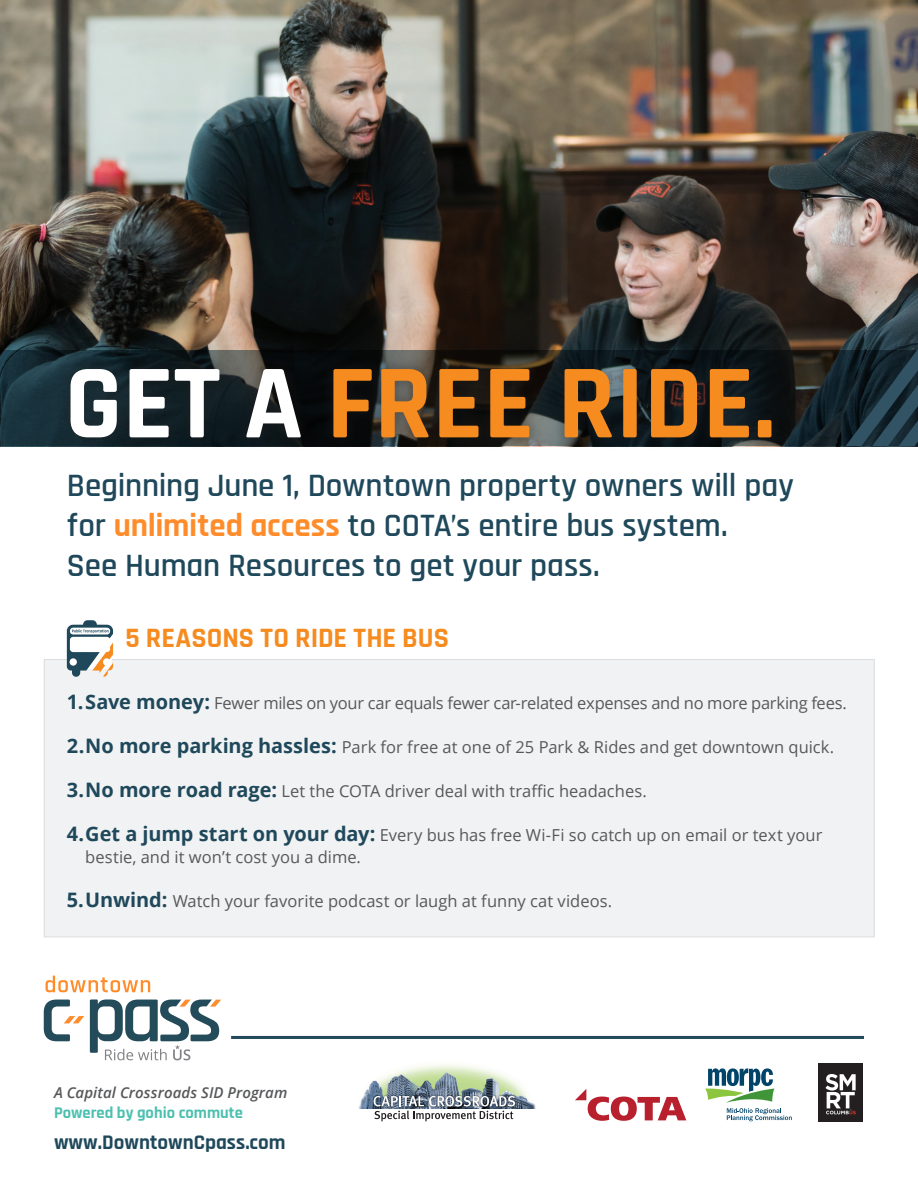
<style>
.page{position:relative;width:918px;height:1188px;background:#fff}
.page>*{position:absolute;margin:0;border:0;box-sizing:border-box;transform-origin:0 0}
.t1{font:700 106.2px "Rajdhani";color:#f68b1f}
.t2{font:600 33px "Rajdhani";letter-spacing:-.005em;color:#1f485b}
.t3{font:700 28.35px "Rajdhani";color:#f68b1f}
.t4{font:700 21px "Rajdhani";color:#1f485b}
.t5{font:16.5px/22px "Open Sans";color:#57585a}
.t6{font:16.5px "Open Sans";letter-spacing:-.02em;color:#57585a}
.t7{font:700 16.5px "Rajdhani";color:#4cc0af}
.t8{font:italic 600 15px "Open Sans";letter-spacing:.01em;color:#57585a}
.s1{color:#fff}
.s2{font-weight:700;color:#ff8c2b}
.s3{font-weight:700;font-size:19.95px;color:#1f485b}
</style>
<div class="page">
<img style="left:0;top:0;width:918px;height:351px">
<svg style="left:705px;top:1068px;width:87px;height:53px"></svg>
<svg style="left:575px;top:1089px;width:111px;height:32px"></svg>
<img style="left:359px;top:1064px;width:177px;height:44px">
<img style="left:371px;top:1093px;width:13px;height:16px">
<img style="left:379px;top:1094px;width:10px;height:2px">
<img style="left:389px;top:1094px;width:17px;height:2px">
<img style="left:397px;top:1094px;width:7px;height:2px">
<img style="left:406px;top:1094px;width:10px;height:2px">
<img style="left:416px;top:1093px;width:23px;height:3px">
<img style="left:435px;top:1094px;width:8px;height:2px">
<img style="left:443px;top:1094px;width:10px;height:2px">
<img style="left:453px;top:1094px;width:8px;height:2px">
<img style="left:461px;top:1094px;width:9px;height:2px">
<img style="left:470px;top:1094px;width:8px;height:2px">
<img style="left:478px;top:1094px;width:9px;height:2px">
<img style="left:487px;top:1094px;width:10px;height:2px">
<img style="left:497px;top:1094px;width:9px;height:2px">
<img style="left:506px;top:1094px;width:12px;height:15px">
<svg style="left:374px;top:1096px;width:141px;height:25px"></svg>
<hr style="left:231px;top:1036px;width:633px;height:3px;background:#22485b">
<svg style="left:46px;top:976px;width:104px;height:16px"></svg>
<svg style="left:44px;top:1000px;width:40px;height:41px"></svg>
<svg style="left:90px;top:999px;width:131px;height:61px"></svg>
<svg style="left:0;top:351px;width:845px;height:95px"></svg>
<div style="left:819px;top:1064px;width:44px;height:58px;background:#231f20"></div>
<svg style="left:825px;top:1074px;width:31px;height:40px"></svg>
<div style="left:44px;top:659px;width:831px;height:278px;background:#f1f2f3;border:1px solid #dcdddf"></div>
<svg style="left:67px;top:620px;width:46px;height:57px"></svg>
<div style="left:57px;top:355px;width:728px;height:96px;background:#231f20;opacity:.35"></div>
<svg style="left:845px;top:349px;width:73px;height:97px"></svg>
<p class="t1" style="left:65px;top:339px;width:712px"><span class="s1">GET A</span> FREE RIDE.</p>
<p class="t2" style="left:67px;top:466px;width:728px">Beginning June 1, Downtown property owners will pay</p>
<p class="t2" style="left:67px;top:506px;width:662px">for <span class="s2">unlimited access</span> to COTA’s entire bus system.</p>
<p class="t2" style="left:67px;top:546px;width:534px">See Human Resources to get your pass.</p>
<p class="t3" style="left:125px;top:620px;width:325px">5 REASONS TO RIDE THE BUS</p>
<p class="t6" style="left:67px;top:692px;width:781px"><span class="s3">1.Save money:</span> Fewer miles on your car equals fewer car-related expenses and no more parking fees.</p>
<p class="t5" style="left:67px;top:736px;width:769px"><span class="s3">2.No more parking hassles:</span> Park for free at one of 25 Park &amp; Rides and get downtown quick.</p>
<p class="t5" style="left:67px;top:780px;width:581px"><span class="s3">3.No more road rage:</span> Let the COTA driver deal with traffic headaches.</p>
<p class="t5" style="left:85px;top:824px;width:739px;text-indent:-18px"><span class="s3">4.Get a jump start on your day:</span> Every bus has free Wi-Fi so catch up on email or text your bestie, and it won’t cost you a dime.</p>
<p class="t5" style="left:67px;top:890px;width:547px"><span class="s3">5.Unwind:</span> Watch your favorite podcast or laugh at funny cat videos.</p>
<p class="t8" style="left:54px;top:1083px;width:235px">A Capital Crossroads SID Program</p>
<p class="t7" style="left:54px;top:1103px;width:190px">Powered by gohio commute</p>
<p class="t4" style="left:54px;top:1130px;width:233px">www.DowntownCpass.com</p>
</div>
